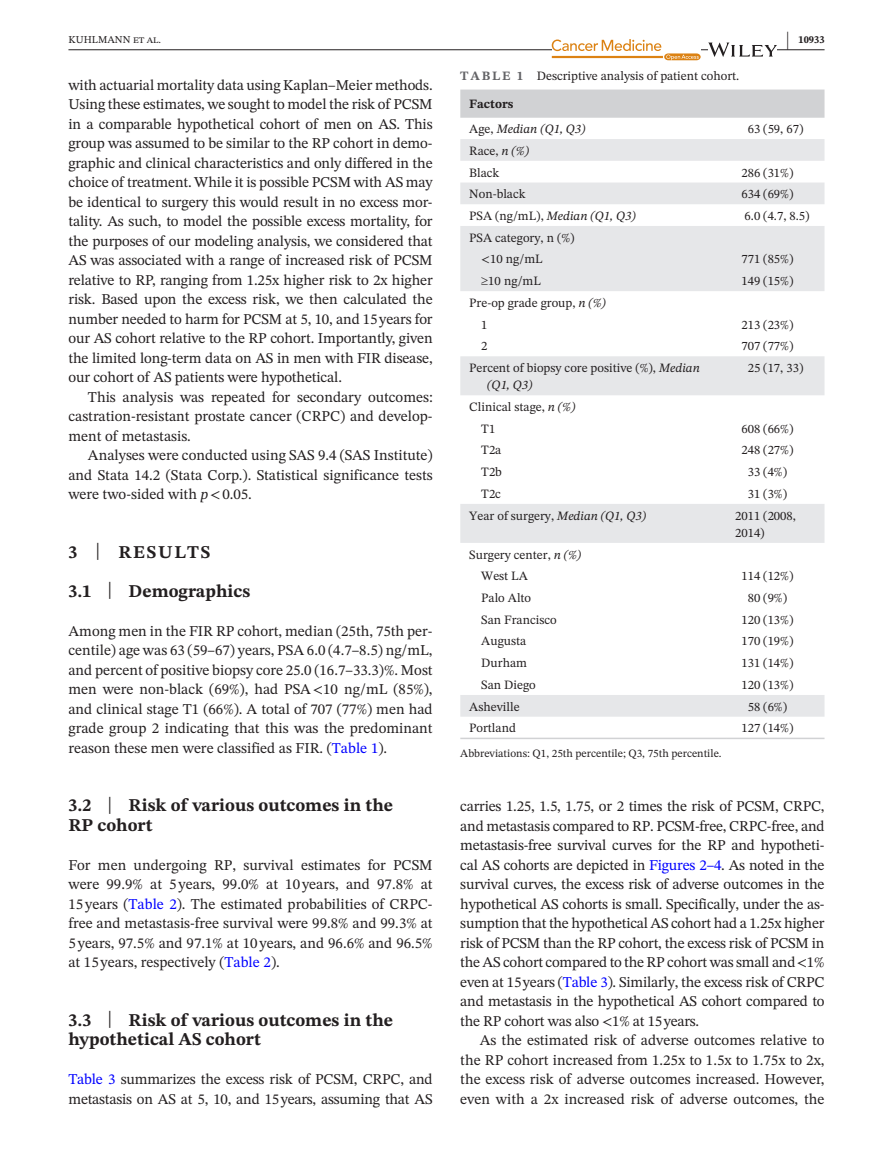
<style>
.page{position:relative;width:893px;height:1174px;background:#fff}
.page>*{position:absolute;margin:0;border:0;box-sizing:border-box;transform-origin:0 0}
.t1{font:700 21px "STIX Two Text";color:#231f20;scale:.42 1}
.t2{font:700 18px/19.5px "STIX Two Text";color:#231f20}
.t3{font:15px/19.5px "STIX Two Text";color:#231f20;text-align:justify}
.t4{font:12.75px/21.8px "STIX Two Text";color:#231f20}
.t5{font:italic 12.75px/24.6px "STIX Two Text";color:#231f20}
.t6{font:11.25px "STIX Two Text";color:#231f20}
.t7{font:10.5px "STIX Two Text";color:#231f20}
.t8{font:700 10.5px "STIX Two Text";color:#231f20}
.s1{font-style:italic}
.s2{font-family:"STIX"}
.s3{font-weight:700;color:#636366}
.s4{font-weight:700;font-style:normal}
.s5{font-style:normal}
.s6{font-weight:400;font-size:23.7px}
.s7{color:#00f}
</style>
<div class="page">
<hr style="left:68px;top:49px;width:756px;height:1px;background:#231f20">
<svg style="left:552px;top:39px;width:149px;height:21px"></svg>
<svg style="left:708px;top:43px;width:69px;height:14px"></svg>
<div style="left:460px;top:90px;width:364px;height:28px;background:#d1d2d4"></div>
<svg style="left:460px;top:139px;width:364px;height:577px"></svg>
<hr style="left:460px;top:737px;width:266px;height:2px;background:#d1d2d4">
<hr style="left:726px;top:737px;width:98px;height:2px;background:#d1d2d4">
<h1 class="t1" style="left:787px;top:24px;width:8px">|</h1>
<p class="t7" style="left:68px;top:32px;width:94px">KUHLMANN et al.</p>
<p class="t8" style="left:798px;top:32px;width:27px">10933</p>
<p class="t3" style="left:68px;top:75px;width:366px">with actuarial mortality data using Kaplan–Meier methods.<br>Using these estimates, we sought to model the risk of PCSM in a comparable hypothetical cohort of men on AS. This group was assumed to be similar to the RP cohort in demo&shy;graphic and clinical characteristics and only differed in the choice of treatment. While it is possible PCSM with AS may be identical to surgery this would result in no excess mor&shy;tality. As such, to model the possible excess mortality, for the purposes of our modeling analysis, we considered that AS was associated with a range of increased risk of PCSM relative to RP, ranging from 1.25x higher risk to 2x higher risk. Based upon the excess risk, we then calculated the number needed to harm for PCSM at 5, 10, and 15years for our AS cohort relative to the RP cohort. Importantly, given the limited long-term data on AS in men with FIR disease, our cohort of AS patients were hypothetical.</p>
<p class="t3" style="left:68px;top:387px;width:366px;text-indent:20px">This analysis was repeated for secondary outcomes: castration-resistant prostate cancer (CRPC) and develop&shy;ment of metastasis.</p>
<p class="t3" style="left:68px;top:445px;width:366px;text-indent:20px">Analyses were conducted using SAS 9.4 (SAS Institute) and Stata 14.2 (Stata Corp.). Statistical significance tests were two-sided with <span class="s1">p</span><span class="s2">&lt;</span>0.05.</p>
<p class="t4" style="left:460px;top:65px;width:281px"><span class="s3">TABLE 1</span> Descriptive analysis of patient cohort.</p>
<p class="t5" style="left:469px;top:92px;width:118px"><span class="s4">Factors<br></span><span class="s5">Age,</span> Median (Q1, Q3)</p>
<p class="t4" style="left:748px;top:118px;width:57px">63 (59, 67)</p>
<p class="t4" style="left:469px;top:140px;width:61px">Race, <span class="s1">n (%)<br></span>Black</p>
<p class="t4" style="left:741px;top:161px;width:54px">286 (31%)</p>
<p class="t4" style="left:469px;top:183px;width:58px">Non-black</p>
<p class="t4" style="left:741px;top:183px;width:54px">634 (69%)</p>
<p class="t5" style="left:469px;top:203px;width:168px"><span class="s5">PSA (ng/mL),</span> Median (Q1, Q3)</p>
<p class="t4" style="left:744px;top:205px;width:67px">6.0 (4.7, 8.5)</p>
<p class="t4" style="left:481px;top:226px;width:95px;text-indent:-12px">PSA category, n (%) <span class="s2">&lt;</span>10 ng/mL</p>
<p class="t4" style="left:741px;top:248px;width:54px">771 (85%)</p>
<p class="t4" style="left:481px;top:270px;width:61px">≥10 ng/mL</p>
<p class="t4" style="left:741px;top:270px;width:54px">149 (15%)</p>
<p class="t4" style="left:481px;top:292px;width:126px;text-indent:-12px">Pre-op grade group, <span class="s1">n (%)<br></span>1</p>
<p class="t4" style="left:741px;top:313px;width:54px">213 (23%)</p>
<p class="t4" style="left:481px;top:335px;width:8px">2</p>
<p class="t4" style="left:741px;top:335px;width:54px">707 (77%)</p>
<p class="t4" style="left:487px;top:359px;width:214px;line-height:17.2px;text-indent:-18px">Percent of biopsy core positive (%), <span class="s1">Median (Q1, Q3)</span></p>
<p class="t4" style="left:748px;top:357px;width:57px">25 (17, 33)</p>
<p class="t4" style="left:481px;top:396px;width:96px;text-indent:-12px">Clinical stage, <span class="s1">n (%)<br></span>T1</p>
<p class="t4" style="left:741px;top:417px;width:54px">608 (66%)</p>
<p class="t4" style="left:481px;top:439px;width:22px">T2a</p>
<p class="t4" style="left:741px;top:439px;width:54px">248 (27%)</p>
<p class="t4" style="left:481px;top:461px;width:22px">T2b</p>
<p class="t4" style="left:748px;top:461px;width:41px">33 (4%)</p>
<p class="t4" style="left:481px;top:483px;width:21px">T2c</p>
<p class="t4" style="left:748px;top:483px;width:41px">31 (3%)</p>
<p class="t4" style="left:469px;top:504px;width:178px">Year of surgery, <span class="s1">Median (Q1, Q3)</span></p>
<p class="t4" style="left:735px;top:506px;width:62px;line-height:17.2px">2011 (2008,<br>2014)</p>
<p class="t4" style="left:481px;top:543px;width:101px;text-indent:-12px">Surgery center, <span class="s1">n (%)<br></span>West LA</p>
<p class="t2" style="left:68px;top:533px;width:183px;line-height:39px">3 <span class="s6">|</span> RESULTS<br>3.1 <span class="s6">|</span> Demographics</p>
<p class="t3" style="left:68px;top:621px;width:366px">Among men in the FIR RP cohort, median (25th, 75th per&shy;centile) age was 63 (59–67) years, PSA 6.0 (4.7–8.5) ng/mL, and percent of positive biopsy core 25.0 (16.7–33.3)%. Most men were non-black (69%), had PSA<span class="s2">&lt;</span>10 ng/mL (85%), and clinical stage T1 (66%). A total of 707 (77%) men had grade group 2 indicating that this was the predominant reason these men were classified as FIR. (<span class="s7">Table 1</span>).</p>
<p class="t4" style="left:741px;top:565px;width:54px">114 (12%)</p>
<p class="t4" style="left:481px;top:587px;width:51px">Palo Alto</p>
<p class="t4" style="left:748px;top:587px;width:41px">80 (9%)</p>
<p class="t4" style="left:481px;top:608px;width:77px">San Francisco</p>
<p class="t4" style="left:741px;top:608px;width:54px">120 (13%)</p>
<p class="t4" style="left:481px;top:630px;width:47px">Augusta</p>
<p class="t4" style="left:741px;top:630px;width:54px">170 (19%)</p>
<p class="t4" style="left:481px;top:652px;width:47px">Durham</p>
<p class="t4" style="left:741px;top:652px;width:54px">131 (14%)</p>
<p class="t4" style="left:481px;top:673px;width:56px">San Diego</p>
<p class="t4" style="left:741px;top:673px;width:54px">120 (13%)</p>
<p class="t4" style="left:469px;top:695px;width:52px">Asheville</p>
<p class="t4" style="left:748px;top:695px;width:41px">58 (6%)</p>
<p class="t4" style="left:469px;top:717px;width:48px">Portland</p>
<p class="t4" style="left:741px;top:717px;width:54px">127 (14%)</p>
<p class="t6" style="left:460px;top:745px;width:263px">Abbreviations: Q1, 25th percentile; Q3, 75th percentile.</p>
<p class="t2" style="left:68px;top:796px;width:326px">3.2 <span class="s6">|</span> Risk of various outcomes in the<br>RP cohort</p>
<p class="t3" style="left:68px;top:855px;width:366px">For men undergoing RP, survival estimates for PCSM were 99.9% at 5 years, 99.0% at 10 years, and 97.8% at 15 years (<span class="s7">Table 2</span>). The estimated probabilities of CRPC&shy;free and metastasis-free survival were 99.8% and 99.3% at 5 years, 97.5% and 97.1% at 10years, and 96.6% and 96.5% at 15 years, respectively (<span class="s7">Table 2</span>).</p>
<p class="t2" style="left:68px;top:1010px;width:326px">3.3 <span class="s6">|</span> Risk of various outcomes in the hypothetical AS cohort</p>
<p class="t3" style="left:68px;top:1069px;width:366px"><span class="s7">Table 3</span> summarizes the excess risk of PCSM, CRPC, and metastasis on AS at 5, 10, and 15years, assuming that AS</p>
<p class="t3" style="left:460px;top:796px;width:366px">carries 1.25, 1.5, 1.75, or 2 times the risk of PCSM, CRPC, and metastasis compared to RP. PCSM-free, CRPC-free, and metastasis-free survival curves for the RP and hypotheti&shy;cal AS cohorts are depicted in <span class="s7">Figures 2–4</span>. As noted in the survival curves, the excess risk of adverse outcomes in the hypothetical AS cohorts is small. Specifically, under the as&shy;sumption that the hypothetical AS cohort had a 1.25x higher risk of PCSM than the RP cohort, the excess risk of PCSM in the AS cohort compared to the RP cohort was small and<span class="s2">&lt;</span>1% even at 15years (<span class="s7">Table 3</span>). Similarly, the excess risk of CRPC and metastasis in the hypothetical AS cohort compared to the RP cohort was also <span class="s2">&lt;</span>1% at 15years.</p>
<p class="t3" style="left:460px;top:1030px;width:366px;text-indent:20px">As the estimated risk of adverse outcomes relative to the RP cohort increased from 1.25x to 1.5x to 1.75x to 2x, the excess risk of adverse outcomes increased. However, even with a 2x increased risk of adverse outcomes, the</p>
</div>
